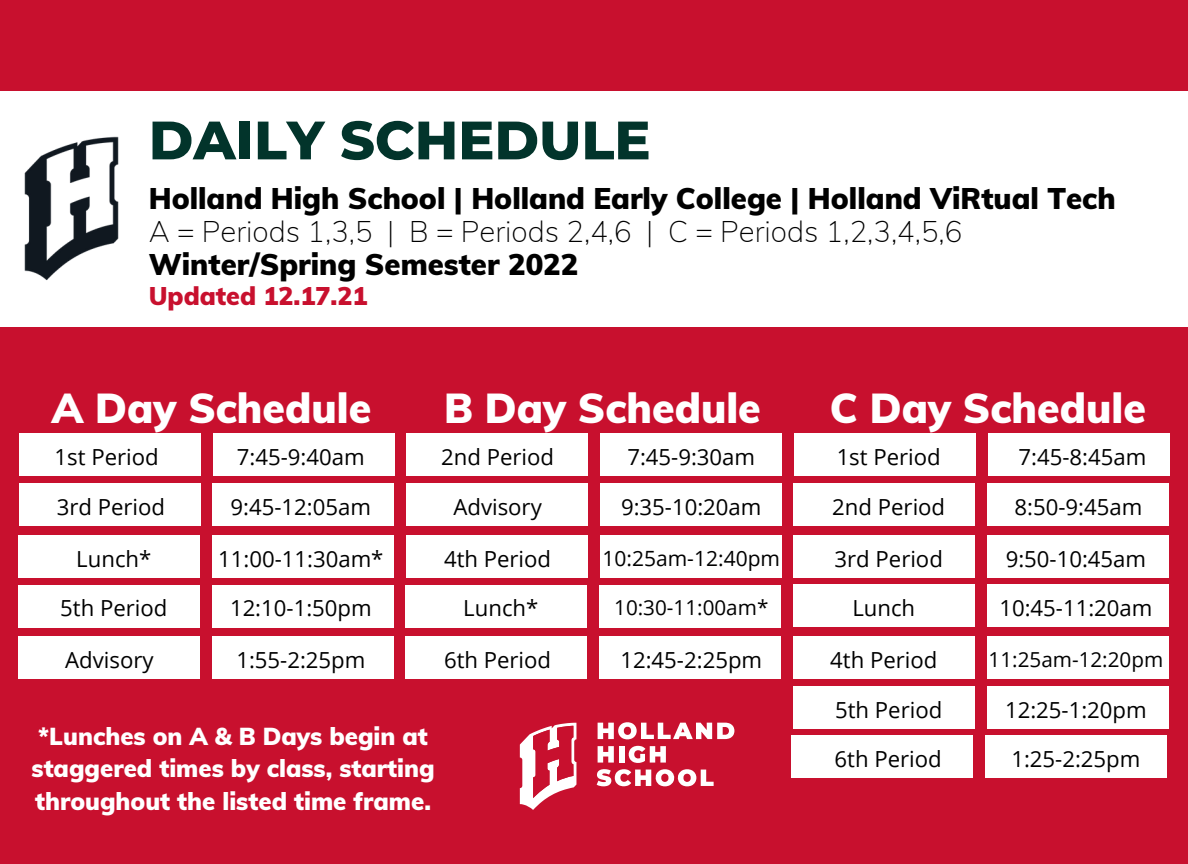
<style>
.page{position:relative;width:1188px;height:864px;background:#c8102e}
.page>*{position:absolute;margin:0;border:0;box-sizing:border-box;transform-origin:0 0}
.t1{font:800 54px "Montserrat";color:#02342b}
.t2{font:900 40.95px "Muli";color:#fff}
.t3{font:900 29.25px "Muli";color:#000}
.t4{font:200 29.25px "Muli";color:#000}
.t5{font:900 25.05px "Muli";color:#c8102e}
.t6{font:900 24px/32.7px "Muli";color:#fff}
.t7{font:22.2px "Open Sans";color:#000}
.t8{font:21px "Open Sans";color:#000}
.t9{font:20.7px "Open Sans";color:#000}
</style>
<div class="page">
<div style="left:0;top:92px;width:1188px;height:235px;background:#fff"></div>
<img style="left:24px;top:136px;width:95px;height:145px">
<div style="left:19px;top:434px;width:181px;height:42px;background:#fff"></div>
<div style="left:213px;top:434px;width:181px;height:42px;background:#fff"></div>
<div style="left:19px;top:483px;width:181px;height:43px;background:#fff"></div>
<div style="left:601px;top:434px;width:181px;height:42px;background:#fff"></div>
<div style="left:407px;top:434px;width:181px;height:42px;background:#fff"></div>
<div style="left:988px;top:434px;width:181px;height:42px;background:#fff"></div>
<div style="left:794px;top:434px;width:181px;height:42px;background:#fff"></div>
<div style="left:213px;top:483px;width:181px;height:43px;background:#fff"></div>
<div style="left:600px;top:483px;width:181px;height:43px;background:#fff"></div>
<div style="left:406px;top:483px;width:181px;height:43px;background:#fff"></div>
<div style="left:988px;top:483px;width:181px;height:43px;background:#fff"></div>
<div style="left:794px;top:483px;width:181px;height:43px;background:#fff"></div>
<div style="left:19px;top:535px;width:181px;height:43px;background:#fff"></div>
<div style="left:213px;top:535px;width:181px;height:43px;background:#fff"></div>
<div style="left:19px;top:585px;width:181px;height:43px;background:#fff"></div>
<div style="left:600px;top:535px;width:181px;height:43px;background:#fff"></div>
<div style="left:406px;top:535px;width:181px;height:43px;background:#fff"></div>
<div style="left:988px;top:535px;width:181px;height:43px;background:#fff"></div>
<div style="left:794px;top:535px;width:181px;height:43px;background:#fff"></div>
<div style="left:212px;top:585px;width:181px;height:43px;background:#fff"></div>
<div style="left:600px;top:585px;width:181px;height:43px;background:#fff"></div>
<div style="left:406px;top:585px;width:181px;height:43px;background:#fff"></div>
<div style="left:987px;top:585px;width:181px;height:42px;background:#fff"></div>
<div style="left:793px;top:585px;width:182px;height:42px;background:#fff"></div>
<div style="left:18px;top:636px;width:182px;height:43px;background:#fff"></div>
<div style="left:212px;top:636px;width:181px;height:43px;background:#fff"></div>
<div style="left:600px;top:636px;width:181px;height:43px;background:#fff"></div>
<div style="left:406px;top:636px;width:181px;height:43px;background:#fff"></div>
<div style="left:987px;top:636px;width:181px;height:43px;background:#fff"></div>
<div style="left:793px;top:636px;width:182px;height:43px;background:#fff"></div>
<div style="left:987px;top:686px;width:181px;height:43px;background:#fff"></div>
<div style="left:793px;top:686px;width:181px;height:43px;background:#fff"></div>
<div style="left:985px;top:735px;width:181px;height:43px;background:#fff"></div>
<div style="left:791px;top:735px;width:181px;height:43px;background:#fff"></div>
<svg style="left:520px;top:723px;width:56px;height:87px"></svg>
<svg style="left:598px;top:722px;width:136px;height:18px"></svg>
<svg style="left:598px;top:746px;width:16px;height:17px"></svg>
<div style="left:619px;top:746px;width:5px;height:17px;background:#fff"></div>
<svg style="left:628px;top:746px;width:38px;height:17px"></svg>
<svg style="left:597px;top:769px;width:117px;height:18px"></svg>
<p class="t1" style="left:149px;top:107px;width:503px">DAILY SCHEDULE</p>
<p class="t3" style="left:149px;top:179px;width:968px">Holland High School | Holland Early College | Holland ViRtual Tech</p>
<p class="t4" style="left:149px;top:212px;width:815px">A = Periods 1,3,5 | B = Periods 2,4,6 | C = Periods 1,2,3,4,5,6</p>
<p class="t3" style="left:149px;top:246px;width:431px">Winter/Spring Semester 2022</p>
<p class="t5" style="left:149px;top:280px;width:220px">Updated 12.17.21</p>
<p class="t2" style="left:52px;top:382px;width:321px">A Day Schedule</p>
<p class="t2" style="left:444px;top:382px;width:318px">B Day Schedule</p>
<p class="t2" style="left:830px;top:382px;width:318px">C Day Schedule</p>
<p class="t7" style="left:55px;top:441px;width:106px">1st Period</p>
<p class="t7" style="left:237px;top:441px;width:129px">7:45-9:40am</p>
<p class="t7" style="left:57px;top:491px;width:110px">3rd Period</p>
<p class="t7" style="left:76px;top:543px;width:77px">Lunch*</p>
<p class="t7" style="left:60px;top:592px;width:109px">5th Period</p>
<p class="t7" style="left:65px;top:644px;width:90px">Advisory</p>
<p class="t7" style="left:231px;top:491px;width:142px">9:45-12:05am</p>
<p class="t7" style="left:218px;top:543px;width:167px">11:00-11:30am*</p>
<p class="t7" style="left:230px;top:592px;width:143px">12:10-1:50pm</p>
<p class="t7" style="left:236px;top:644px;width:131px">1:55-2:25pm</p>
<p class="t6" style="left:32px;top:719px;width:405px">*Lunches on A &amp; B Days begin at staggered times by class, starting throughout the listed time frame.</p>
<p class="t7" style="left:441px;top:441px;width:114px">2nd Period</p>
<p class="t7" style="left:837px;top:441px;width:106px">1st Period</p>
<p class="t7" style="left:453px;top:491px;width:90px">Advisory</p>
<p class="t7" style="left:444px;top:543px;width:109px">4th Period</p>
<p class="t7" style="left:463px;top:593px;width:77px">Lunch*</p>
<p class="t7" style="left:444px;top:644px;width:109px">6th Period</p>
<p class="t7" style="left:627px;top:441px;width:129px">7:45-9:30am</p>
<p class="t7" style="left:1019px;top:441px;width:129px">7:45-8:45am</p>
<p class="t7" style="left:832px;top:491px;width:114px">2nd Period</p>
<p class="t7" style="left:835px;top:543px;width:110px">3rd Period</p>
<p class="t7" style="left:852px;top:593px;width:64px">Lunch</p>
<p class="t7" style="left:830px;top:644px;width:109px">4th Period</p>
<p class="t7" style="left:835px;top:694px;width:109px">5th Period</p>
<p class="t7" style="left:835px;top:743px;width:109px">6th Period</p>
<p class="t7" style="left:1015px;top:491px;width:129px">8:50-9:45am</p>
<p class="t7" style="left:1006px;top:543px;width:142px">9:50-10:45am</p>
<p class="t7" style="left:999px;top:593px;width:155px">10:45-11:20am</p>
<p class="t9" style="left:989px;top:645px;width:176px">11:25am-12:20pm</p>
<p class="t7" style="left:1005px;top:694px;width:143px">12:25-1:20pm</p>
<p class="t7" style="left:1011px;top:743px;width:131px">1:25-2:25pm</p>
<p class="t7" style="left:621px;top:491px;width:142px">9:35-10:20am</p>
<p class="t8" style="left:603px;top:543px;width:179px">10:25am-12:40pm</p>
<p class="t9" style="left:614px;top:593px;width:156px">10:30-11:00am*</p>
<p class="t7" style="left:620px;top:644px;width:143px">12:45-2:25pm</p>
</div>
